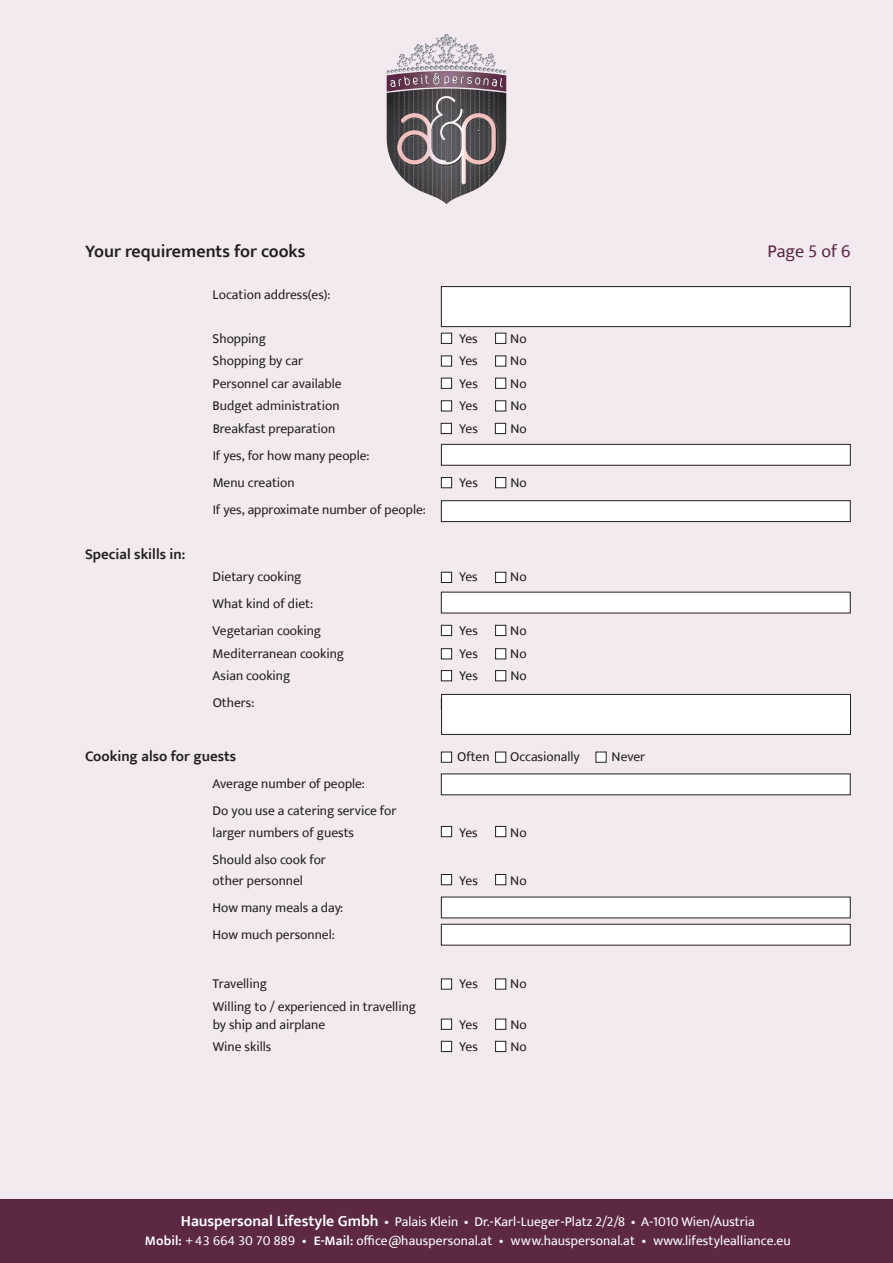
<style>
.page{position:relative;width:893px;height:1263px;background:#fff}
.page>*{position:absolute;margin:0;border:0;box-sizing:border-box;transform-origin:0 0}
.t1{font:600 18px "Ek Mukta";color:#231f20}
.t2{font:18px "Ek Mukta";color:#5c2844}
.t3{font:600 15px "Ek Mukta";color:#231f20}
.t4{font:13.5px/27px "Ek Mukta";color:#231f20}
.t5{font:13.5px/19.5px "Ek Mukta";letter-spacing:.01em;color:#fff;text-align:center}
.s1{font-weight:600;font-size:15.75px}
.s2{font-weight:600}
</style>
<div class="page">
<div style="left:0;top:0;width:893px;height:1253px;background:#f2eaef"></div>
<hr style="left:446px;top:89px;width:1px;height:115px;background:#211f23">
<hr style="left:447px;top:89px;width:1px;height:115px;background:#211f23">
<svg style="left:387px;top:34px;width:119px;height:167px"></svg>
<div style="left:0;top:1199px;width:893px;height:64px;background:#5c2844"></div>
<div style="left:441px;top:572px;width:11px;height:10px;background:#fff"></div>
<div style="left:441px;top:572px;width:11px;height:11px;border:1px solid #231f20"></div>
<div style="left:496px;top:572px;width:10px;height:10px;background:#fff"></div>
<div style="left:495px;top:572px;width:11px;height:11px;border:1px solid #231f20"></div>
<div style="left:441px;top:625px;width:11px;height:10px;background:#fff"></div>
<div style="left:441px;top:625px;width:11px;height:11px;border:1px solid #231f20"></div>
<div style="left:496px;top:625px;width:10px;height:10px;background:#fff"></div>
<div style="left:495px;top:625px;width:11px;height:11px;border:1px solid #231f20"></div>
<div style="left:441px;top:649px;width:11px;height:10px;background:#fff"></div>
<div style="left:441px;top:648px;width:11px;height:11px;border:1px solid #231f20"></div>
<div style="left:496px;top:649px;width:10px;height:10px;background:#fff"></div>
<div style="left:495px;top:648px;width:11px;height:11px;border:1px solid #231f20"></div>
<div style="left:441px;top:752px;width:11px;height:10px;background:#fff"></div>
<div style="left:441px;top:752px;width:11px;height:10px;border:1px solid #231f20"></div>
<div style="left:496px;top:752px;width:10px;height:10px;background:#fff"></div>
<div style="left:495px;top:752px;width:11px;height:10px;border:1px solid #231f20"></div>
<div style="left:596px;top:752px;width:10px;height:10px;background:#fff"></div>
<div style="left:441px;top:874px;width:11px;height:11px;background:#fff"></div>
<div style="left:441px;top:874px;width:11px;height:11px;border:1px solid #231f20"></div>
<div style="left:496px;top:874px;width:10px;height:11px;background:#fff"></div>
<div style="left:495px;top:874px;width:11px;height:11px;border:1px solid #231f20"></div>
<div style="left:441px;top:671px;width:11px;height:10px;background:#fff"></div>
<div style="left:441px;top:670px;width:11px;height:11px;border:1px solid #231f20"></div>
<div style="left:496px;top:671px;width:10px;height:10px;background:#fff"></div>
<div style="left:495px;top:670px;width:11px;height:11px;border:1px solid #231f20"></div>
<div style="left:441px;top:826px;width:11px;height:11px;background:#fff"></div>
<div style="left:441px;top:826px;width:11px;height:11px;border:1px solid #231f20"></div>
<div style="left:496px;top:826px;width:10px;height:11px;background:#fff"></div>
<div style="left:495px;top:826px;width:11px;height:11px;border:1px solid #231f20"></div>
<div style="left:441px;top:979px;width:11px;height:10px;background:#fff"></div>
<div style="left:441px;top:979px;width:11px;height:10px;border:1px solid #231f20"></div>
<div style="left:496px;top:979px;width:10px;height:10px;background:#fff"></div>
<div style="left:495px;top:979px;width:11px;height:10px;border:1px solid #231f20"></div>
<div style="left:441px;top:1019px;width:11px;height:10px;background:#fff"></div>
<div style="left:441px;top:1019px;width:11px;height:10px;border:1px solid #231f20"></div>
<div style="left:496px;top:1019px;width:10px;height:10px;background:#fff"></div>
<div style="left:495px;top:1019px;width:11px;height:10px;border:1px solid #231f20"></div>
<div style="left:441px;top:1041px;width:11px;height:10px;background:#fff"></div>
<div style="left:441px;top:1041px;width:11px;height:11px;border:1px solid #231f20"></div>
<div style="left:496px;top:1041px;width:10px;height:10px;background:#fff"></div>
<div style="left:495px;top:1041px;width:11px;height:11px;border:1px solid #231f20"></div>
<div style="left:441px;top:333px;width:11px;height:10px;background:#fff"></div>
<div style="left:441px;top:333px;width:11px;height:11px;border:1px solid #231f20"></div>
<div style="left:496px;top:333px;width:10px;height:10px;background:#fff"></div>
<div style="left:495px;top:333px;width:11px;height:11px;border:1px solid #231f20"></div>
<div style="left:441px;top:356px;width:11px;height:10px;background:#fff"></div>
<div style="left:441px;top:356px;width:11px;height:10px;border:1px solid #231f20"></div>
<div style="left:496px;top:356px;width:10px;height:10px;background:#fff"></div>
<div style="left:495px;top:356px;width:11px;height:10px;border:1px solid #231f20"></div>
<div style="left:441px;top:401px;width:11px;height:10px;background:#fff"></div>
<div style="left:441px;top:401px;width:11px;height:10px;border:1px solid #231f20"></div>
<div style="left:496px;top:401px;width:10px;height:10px;background:#fff"></div>
<div style="left:495px;top:401px;width:11px;height:10px;border:1px solid #231f20"></div>
<div style="left:441px;top:477px;width:11px;height:11px;background:#fff"></div>
<div style="left:441px;top:477px;width:11px;height:11px;border:1px solid #231f20"></div>
<div style="left:496px;top:477px;width:10px;height:11px;background:#fff"></div>
<div style="left:495px;top:477px;width:11px;height:11px;border:1px solid #231f20"></div>
<div style="left:441px;top:423px;width:10px;height:11px;background:#fff"></div>
<div style="left:441px;top:423px;width:11px;height:11px;border:1px solid #231f20"></div>
<div style="left:495px;top:423px;width:11px;height:11px;background:#fff"></div>
<div style="left:495px;top:423px;width:11px;height:11px;border:1px solid #231f20"></div>
<div style="left:441px;top:378px;width:11px;height:10px;background:#fff"></div>
<div style="left:441px;top:378px;width:11px;height:11px;border:1px solid #231f20"></div>
<div style="left:496px;top:378px;width:10px;height:10px;background:#fff"></div>
<div style="left:495px;top:378px;width:11px;height:11px;border:1px solid #231f20"></div>
<div style="left:441px;top:897px;width:409px;height:21px;background:#fff"></div>
<div style="left:441px;top:924px;width:409px;height:21px;background:#fff"></div>
<div style="left:441px;top:924px;width:409px;height:21px;border:1px solid #231f20"></div>
<div style="left:441px;top:287px;width:409px;height:40px;background:#fff"></div>
<div style="left:441px;top:286px;width:409px;height:41px;border:1px solid #231f20"></div>
<div style="left:441px;top:501px;width:409px;height:21px;background:#fff"></div>
<div style="left:441px;top:500px;width:409px;height:22px;border:1px solid #231f20"></div>
<div style="left:442px;top:694px;width:408px;height:40px;background:#fff"></div>
<div style="left:441px;top:694px;width:410px;height:41px;border:1px solid #231f20"></div>
<div style="left:441px;top:592px;width:409px;height:21px;background:#fff"></div>
<div style="left:441px;top:774px;width:409px;height:21px;background:#fff"></div>
<div style="left:441px;top:444px;width:409px;height:21px;background:#fff"></div>
<div style="left:441px;top:444px;width:409px;height:21px;border:1px solid #231f20"></div>
<h1 class="t1" style="left:85px;top:241px;width:222px">Your requirements for cooks</h1>
<h1 class="t2" style="left:767px;top:241px;width:85px">Page 5 of 6</h1>
<p class="t4" style="left:213px;top:281px;width:120px">Location address(es):</p>
<p class="t4" style="left:213px;top:325px;width:55px">Shopping</p>
<p class="t4" style="left:459px;top:325px;width:20px">Yes</p>
<p class="t4" style="left:510px;top:325px;width:18px">No</p>
<p class="t4" style="left:213px;top:347px;width:92px">Shopping by car</p>
<p class="t4" style="left:459px;top:347px;width:20px">Yes</p>
<p class="t4" style="left:510px;top:347px;width:18px">No</p>
<p class="t4" style="left:213px;top:370px;width:130px">Personnel car available</p>
<p class="t4" style="left:459px;top:370px;width:20px">Yes</p>
<p class="t4" style="left:510px;top:370px;width:18px">No</p>
<p class="t4" style="left:213px;top:392px;width:128px">Budget administration</p>
<p class="t4" style="left:459px;top:392px;width:20px">Yes</p>
<p class="t4" style="left:510px;top:392px;width:18px">No</p>
<p class="t4" style="left:213px;top:415px;width:124px">Breakfast preparation</p>
<p class="t4" style="left:459px;top:415px;width:20px">Yes</p>
<p class="t4" style="left:510px;top:415px;width:18px">No</p>
<p class="t4" style="left:213px;top:442px;width:158px">If yes, for how many people:<br>Menu creation</p>
<p class="t4" style="left:459px;top:469px;width:20px">Yes</p>
<p class="t4" style="left:510px;top:469px;width:18px">No</p>
<p class="t3" style="left:85px;top:545px;width:102px">Special skills in:</p>
<p class="t4" style="left:213px;top:496px;width:215px">If yes, approximate number of people:</p>
<p class="t4" style="left:213px;top:563px;width:90px">Dietary cooking</p>
<p class="t4" style="left:459px;top:563px;width:20px">Yes</p>
<p class="t4" style="left:510px;top:563px;width:18px">No</p>
<p class="t4" style="left:213px;top:590px;width:110px">What kind of diet:<br>Vegetarian cooking</p>
<p class="t4" style="left:459px;top:617px;width:20px">Yes</p>
<p class="t4" style="left:510px;top:617px;width:18px">No</p>
<p class="t4" style="left:213px;top:640px;width:133px">Mediterranean cooking</p>
<p class="t4" style="left:459px;top:640px;width:20px">Yes</p>
<p class="t4" style="left:510px;top:640px;width:18px">No</p>
<p class="t4" style="left:213px;top:662px;width:79px">Asian cooking</p>
<p class="t4" style="left:459px;top:662px;width:20px">Yes</p>
<p class="t4" style="left:510px;top:662px;width:18px">No</p>
<p class="t4" style="left:213px;top:689px;width:43px">Others:</p>
<p class="t3" style="left:85px;top:747px;width:153px">Cooking also for guests</p>
<p class="t4" style="left:457px;top:743px;width:34px">Often</p>
<p class="t4" style="left:510px;top:743px;width:71px">Occasionally</p>
<p class="t4" style="left:612px;top:743px;width:35px">Never</p>
<p class="t4" style="left:213px;top:770px;width:185px">Average number of people:<br>Do you use a catering service for</p>
<p class="t4" style="left:213px;top:818px;width:143px">larger numbers of guests</p>
<p class="t4" style="left:459px;top:818px;width:20px">Yes</p>
<p class="t4" style="left:510px;top:818px;width:18px">No</p>
<p class="t4" style="left:213px;top:848px;width:115px;line-height:21px">Should also cook for other personnel</p>
<p class="t4" style="left:459px;top:866px;width:20px">Yes</p>
<p class="t4" style="left:510px;top:866px;width:18px">No</p>
<p class="t4" style="left:213px;top:893px;width:132px">How many meals a day:<br>How much personnel:</p>
<p class="t4" style="left:213px;top:970px;width:56px">Travelling</p>
<p class="t4" style="left:459px;top:970px;width:20px">Yes</p>
<p class="t4" style="left:510px;top:970px;width:18px">No</p>
<p class="t4" style="left:213px;top:997px;width:205px;line-height:18px">Willing to / experienced in travelling by ship and airplane</p>
<p class="t4" style="left:459px;top:1010px;width:20px">Yes</p>
<p class="t4" style="left:510px;top:1010px;width:18px">No</p>
<p class="t4" style="left:213px;top:1033px;width:60px">Wine skills</p>
<p class="t4" style="left:459px;top:1033px;width:20px">Yes</p>
<p class="t4" style="left:510px;top:1033px;width:18px">No</p>
<p class="t5" style="left:145px;top:1211px;width:647px"><span class="s1">Hauspersonal Lifestyle Gmbh</span> • Palais Klein • Dr.-Karl-Lueger-Platz 2/2/8 • A-1010 Wien/Austria<br><span class="s2">Mobil:</span> + 43 664 30 70 889 • <span class="s2">E-Mail:</span> office@hauspersonal.at • www.hauspersonal.at • www.lifestylealliance.eu</p>
</div>
